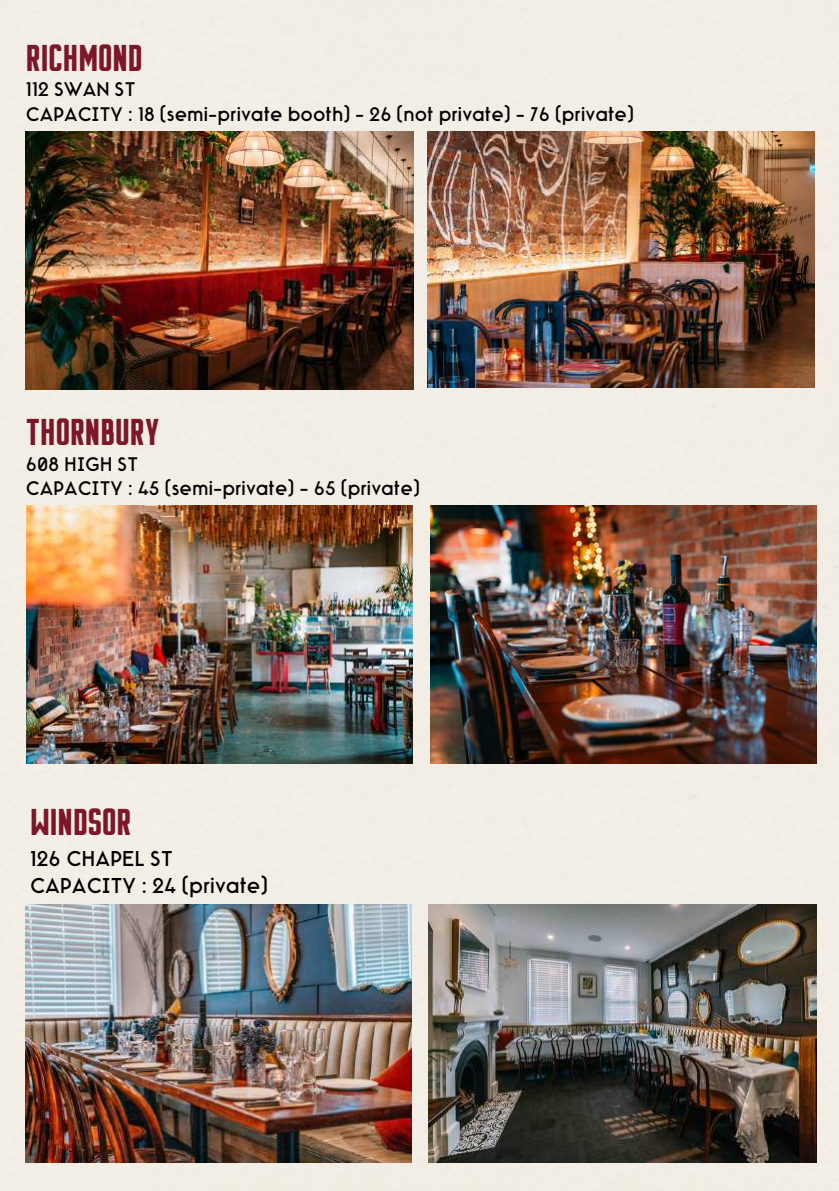
<style>
.page{position:relative;width:839px;height:1191px;background:#fff}
.page>*{position:absolute;margin:0;border:0;box-sizing:border-box;transform-origin:0 0}
.t1{font:900 32.8px "Flounder Pro";color:#7c162a}
.t2{font:500 19.6px/27px "Voyager";color:#000}
.t3{font:500 18.2px "Voyager";color:#000}
.t4{font:500 18px/24px "Voyager";color:#000}
</style>
<div class="page">
<div style="left:0;top:0;width:838px;height:1191px;background:#f2ede5"></div>
<img style="left:26px;top:904px;width:385px;height:258px">
<img style="left:27px;top:505px;width:385px;height:258px">
<img style="left:26px;top:131px;width:387px;height:258px">
<img style="left:427px;top:131px;width:387px;height:257px">
<img style="left:428px;top:904px;width:388px;height:258px">
<img style="left:430px;top:505px;width:386px;height:258px">
<h1 class="t1" style="left:26px;top:47px;width:118px">RICHMOND</h1>
<p class="t3" style="left:26px;top:79px;width:111px">112 SWAN ST</p>
<p class="t4" style="left:26px;top:103px;width:609px">CAPACITY : 18 (semi-private booth) - 26 (not private) - 76 (private)</p>
<h1 class="t1" style="left:26px;top:421px;width:135px">THORNBURY</h1>
<p class="t4" style="left:26px;top:453px;width:395px">608 HIGH ST<br>CAPACITY : 45 (semi-private) - 65 (private)</p>
<h1 class="t1" style="left:30px;top:811px;width:103px">WINDSOR</h1>
<p class="t2" style="left:30px;top:846px;width:239px">126 CHAPEL ST<br>CAPACITY : 24 (private)</p>
</div>
